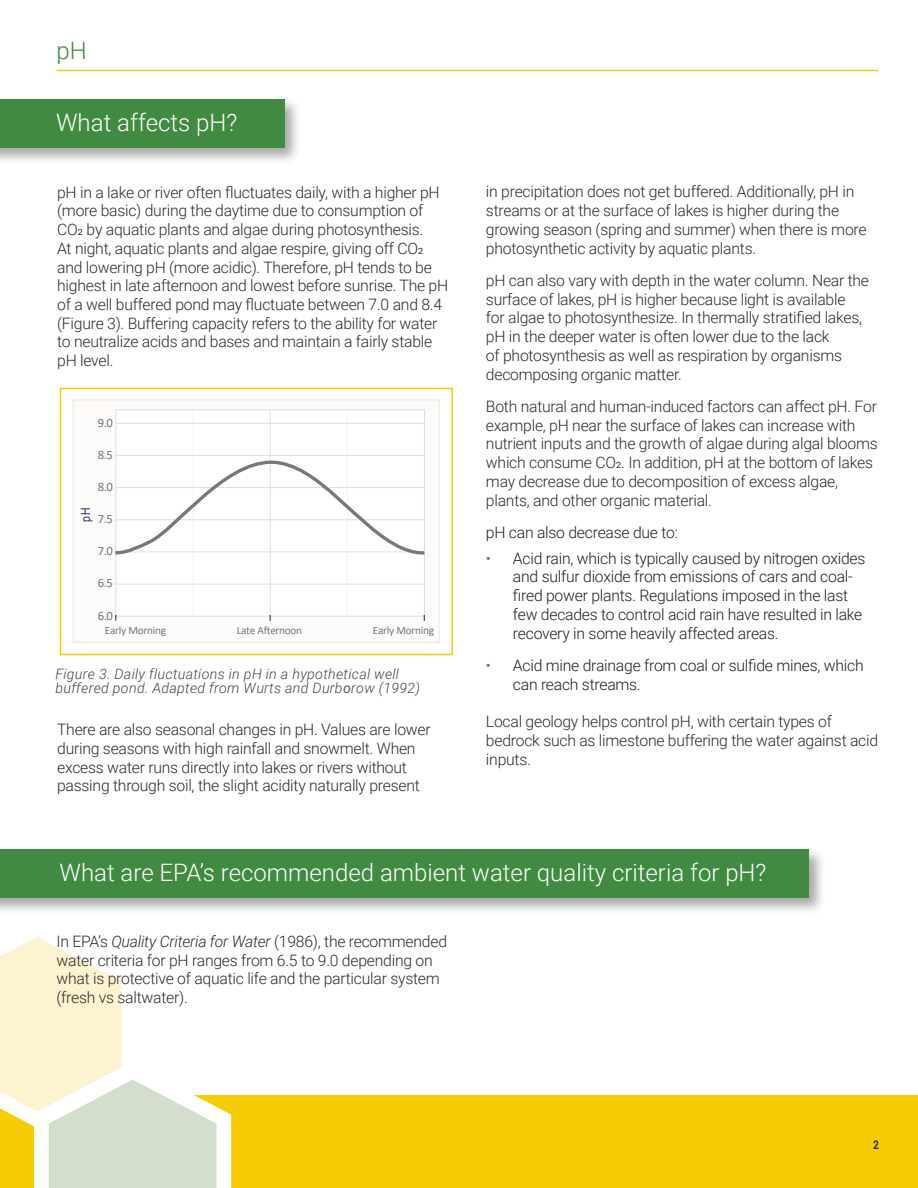
<style>
.page{position:relative;width:918px;height:1188px;background:#fff}
.page>*{position:absolute;margin:0;border:0;box-sizing:border-box;transform-origin:0 0}
.t1{font:300 24px "Roboto";color:#fff}
.t2{font:300 24px "Roboto";color:#408a41}
.t3{font:300 15.75px/18.8px "Roboto";letter-spacing:-.015em;color:#2e2b2c}
.t4{font:300 15.75px/18.8px "Roboto";letter-spacing:-.015em;color:#231f20}
.t5{font:italic 300 14.25px/14.4px "Roboto";letter-spacing:.02em;color:#454647}
.t6{font:12.75px "Calibri";color:#76787b}
.t7{font:12.75px "Arial Narrow";color:#203864}
.t8{font:700 12px "Roboto";color:#312f30;scale:.85 1}
.t9{font:11.25px "Calibri";letter-spacing:-.025em;color:#76787b}
.s1{color:#408a41}
.s2{font-weight:400;color:#5a5a5c}
.s3{font-style:italic}
</style>
<div class="page">
<div style="left:0;top:1096px;width:918px;height:92px;background:#f6cc05"></div>
<svg style="left:0;top:937px;width:239px;height:251px"></svg>
<hr style="left:57px;top:70px;width:821px;height:1px;background:#f6cc05">
<div style="left:0;top:97px;width:302px;height:68px;background:#231f20;opacity:.4"></div>
<div style="left:0;top:99px;width:284px;height:49px;background:#408a41"></div>
<div style="left:0;top:846px;width:826px;height:69px;background:#231f20;opacity:.4"></div>
<div style="left:0;top:849px;width:808px;height:48px;background:#408a41"></div>
<div style="left:60px;top:388px;width:393px;height:267px;border:2px solid #f6cc05"></div>
<div style="left:73px;top:400px;width:366px;height:242px;background:#fdfbf9"></div>
<div style="left:73px;top:399px;width:367px;height:244px;border:1px solid #f4e8dc"></div>
<div style="left:116px;top:410px;width:77px;height:13px;background:#fff"></div>
<div style="left:193px;top:410px;width:77px;height:13px;background:#fff"></div>
<div style="left:270px;top:410px;width:77px;height:13px;background:#fff"></div>
<div style="left:347px;top:410px;width:77px;height:13px;background:#fff"></div>
<div style="left:116px;top:423px;width:77px;height:32px;background:#fff"></div>
<div style="left:193px;top:423px;width:77px;height:32px;background:#fff"></div>
<div style="left:270px;top:423px;width:77px;height:32px;background:#fff"></div>
<div style="left:347px;top:423px;width:77px;height:32px;background:#fff"></div>
<div style="left:116px;top:455px;width:77px;height:33px;background:#fff"></div>
<div style="left:193px;top:455px;width:77px;height:33px;background:#fff"></div>
<div style="left:270px;top:455px;width:77px;height:33px;background:#fff"></div>
<div style="left:347px;top:455px;width:77px;height:33px;background:#fff"></div>
<div style="left:116px;top:552px;width:77px;height:32px;background:#fff"></div>
<div style="left:193px;top:552px;width:77px;height:32px;background:#fff"></div>
<div style="left:270px;top:552px;width:77px;height:32px;background:#fff"></div>
<div style="left:347px;top:552px;width:77px;height:32px;background:#fff"></div>
<div style="left:116px;top:584px;width:77px;height:32px;background:#fff"></div>
<div style="left:193px;top:584px;width:77px;height:32px;background:#fff"></div>
<div style="left:270px;top:584px;width:77px;height:32px;background:#fff"></div>
<div style="left:347px;top:584px;width:77px;height:32px;background:#fff"></div>
<hr style="left:193px;top:410px;width:1px;height:206px;background:#f2f3f4">
<hr style="left:270px;top:410px;width:1px;height:206px;background:#dcdddf">
<hr style="left:347px;top:410px;width:1px;height:206px;background:#f2f3f4">
<hr style="left:116px;top:423px;width:309px;height:1px;background:#dcdddf">
<hr style="left:116px;top:455px;width:309px;height:1px;background:#dcdddf">
<hr style="left:116px;top:584px;width:309px;height:1px;background:#dcdddf">
<hr style="left:116px;top:410px;width:1px;height:206px;background:#dcdddf">
<hr style="left:424px;top:410px;width:1px;height:206px;background:#dcdddf">
<hr style="left:116px;top:410px;width:309px;height:1px;background:#dcdddf">
<hr style="left:116px;top:616px;width:309px;height:1px;background:#dcdddf">
<svg style="left:115px;top:459px;width:310px;height:98px"></svg>
<p class="t2" style="left:57px;top:33px;width:32px">pH</p>
<p class="t1" style="left:56px;top:106px;width:183px">What affects pH?</p>
<p class="t3" style="left:57px;top:182px;width:393px">pH in a lake or river often fluctuates daily, with a higher pH (more basic) during the daytime due to consumption of CO2 by aquatic plants and algae during photosynthesis.<br>At night, aquatic plants and algae respire, giving off CO2 and lowering pH (more acidic). Therefore, pH tends to be highest in late afternoon and lowest before sunrise. The pH of a well buffered pond may fluctuate between 7.0 and 8.4 (Figure 3). Buffering capacity refers to the ability for water to neutralize acids and bases and maintain a fairly stable pH level.</p>
<p class="t3" style="left:486px;top:182px;width:382px">in precipitation does not get buffered. Additionally, pH in streams or at the surface of lakes is higher during the growing season (spring and summer) when there is more photosynthetic activity by aquatic plants.</p>
<p class="t3" style="left:486px;top:270px;width:385px">pH can also vary with depth in the water column. Near the surface of lakes, pH is higher because light is available<br>for algae to photosynthesize. In thermally stratified lakes, pH in the deeper water is often lower due to the lack<br>of photosynthesis as well as respiration by organisms decomposing organic matter.</p>
<p class="t3" style="left:486px;top:396px;width:393px">Both natural and human-induced factors can affect pH. For example, pH near the surface of lakes can increase with nutrient inputs and the growth of algae during algal blooms which consume CO2. In addition, pH at the bottom of lakes may decrease due to decomposition of excess algae, plants, and other organic material.</p>
<p class="t4" style="left:486px;top:522px;width:194px">pH can also decrease due to:</p>
<p class="t4" style="left:513px;top:548px;width:354px;text-indent:-27px"><span class="s1">•</span> Acid rain, which is typically caused by nitrogen oxides and sulfur dioxide from emissions of cars and coal&shy;fired power plants. Regulations imposed in the last few decades to control acid rain have resulted in lake recovery in some heavily affected areas.</p>
<p class="t4" style="left:513px;top:655px;width:352px;text-indent:-27px"><span class="s1">•</span> Acid mine drainage from coal or sulfide mines, which can reach streams.</p>
<p class="t3" style="left:486px;top:712px;width:394px">Local geology helps control pH, with certain types of bedrock such as limestone buffering the water against acid inputs.</p>
<p class="t6" style="left:98px;top:414px;width:17px">9.0</p>
<p class="t6" style="left:98px;top:446px;width:17px">8.5</p>
<p class="t6" style="left:98px;top:478px;width:17px">8.0</p>
<p class="t6" style="left:98px;top:510px;width:17px">7.5</p>
<p class="t6" style="left:98px;top:542px;width:17px">7.0</p>
<p class="t6" style="left:98px;top:574px;width:17px">6.5</p>
<p class="t6" style="left:98px;top:606px;width:17px">6.0</p>
<p class="t7" style="left:76px;top:522px;width:16px;rotate:-90deg">pH</p>
<p class="t9" style="left:105px;top:622px;width:63px">Early Morning</p>
<p class="t9" style="left:237px;top:622px;width:67px">Late Afternoon</p>
<p class="t9" style="left:373px;top:622px;width:63px">Early Morning</p>
<p class="t5" style="left:55px;top:666px;width:366px">Figure 3. Daily fluctuations in pH in a hypothetical well buffered pond. Adapted from Wurts and Durb<span class="s2">o</span>row (1992)</p>
<p class="t3" style="left:57px;top:720px;width:375px">There are also seasonal changes in pH. Values are lower during seasons with high rainfall and snowmelt. When excess water runs directly into lakes or rivers without passing through soil, the slight acidity naturally present</p>
<p class="t1" style="left:60px;top:856px;width:708px">What are EPA’s recommended ambient water quality criteria for pH?</p>
<p class="t3" style="left:57px;top:931px;width:392px">In EPA’s <span class="s3">Quality Criteria for Water</span> (1986), the recommended water criteria for pH ranges from 6.5 to 9.0 depending on what is protective of aquatic life and the particular system (fresh vs saltwater).</p>
<p class="t8" style="left:873px;top:1136px;width:8px">2</p>
</div>
